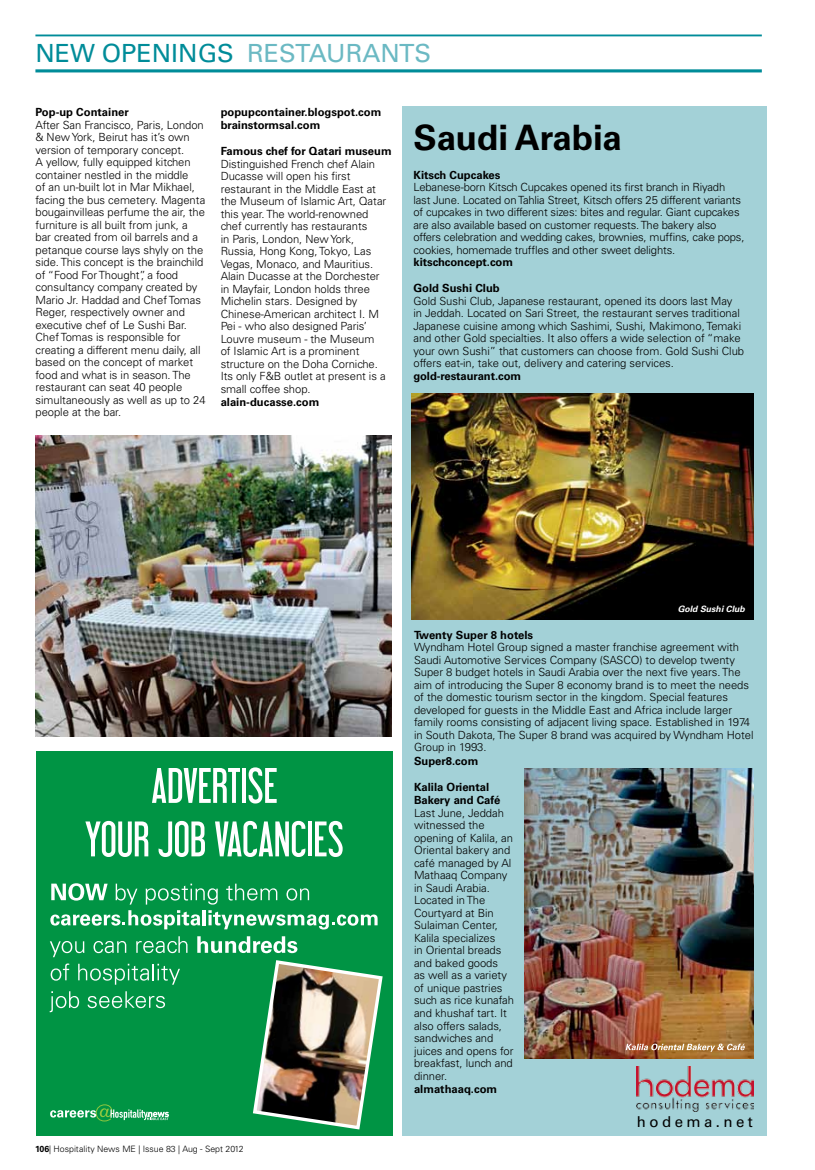
<style>
.page{position:relative;width:815px;height:1170px;background:#fff}
.page>*{position:absolute;margin:0;border:0;box-sizing:border-box;transform-origin:0 0}
.t1{font:700 35px "Univers";letter-spacing:-.005em;color:#000}
.t2{font:500 25px "Univers CE";color:#008c99}
.t3{font:500 15px "Univers CE";letter-spacing:.23em;color:#000}
.t4{font:300 11.25px/12.5px "Univers";letter-spacing:-.005em;color:#000}
.t5{font:700 11.25px/13.5px "Univers";color:#000}
.t6{font:300 8.75px "Univers";color:#000}
.t7{font:italic 700 8.75px "Univers";color:#fff}
.s1{color:#6bb9c3}
.s2{font-weight:700}
</style>
<div class="page">
<div style="left:402px;top:106px;width:364px;height:1029px;background:#a3d1d7"></div>
<img style="left:411px;top:394px;width:343px;height:226px">
<img style="left:525px;top:768px;width:229px;height:290px">
<svg style="left:626px;top:1043px;width:119px;height:8px"></svg>
<img style="left:36px;top:436px;width:356px;height:300px">
<div style="left:36px;top:751px;width:356px;height:384px;background:#009444"></div>
<svg style="left:50px;top:1104px;width:119px;height:17px"></svg>
<svg style="left:51px;top:883px;width:57px;height:17px"></svg>
<svg style="left:116px;top:883px;width:21px;height:21px"></svg>
<svg style="left:146px;top:883px;width:72px;height:21px"></svg>
<svg style="left:226px;top:883px;width:51px;height:17px"></svg>
<svg style="left:286px;top:888px;width:23px;height:12px"></svg>
<svg style="left:50px;top:910px;width:150px;height:19px"></svg>
<hr style="left:203px;top:910px;width:3px;height:15px;background:#fff">
<svg style="left:208px;top:910px;width:170px;height:19px"></svg>
<svg style="left:50px;top:941px;width:34px;height:16px"></svg>
<svg style="left:94px;top:941px;width:32px;height:12px"></svg>
<svg style="left:136px;top:936px;width:52px;height:17px"></svg>
<svg style="left:197px;top:936px;width:186px;height:194px"></svg>
<svg style="left:51px;top:963px;width:18px;height:17px"></svg>
<svg style="left:78px;top:963px;width:102px;height:21px"></svg>
<svg style="left:50px;top:991px;width:29px;height:21px"></svg>
<svg style="left:88px;top:991px;width:77px;height:17px"></svg>
<svg style="left:152px;top:768px;width:88px;height:34px"></svg>
<hr style="left:242px;top:768px;width:4px;height:34px;background:#fff">
<svg style="left:249px;top:767px;width:28px;height:36px"></svg>
<svg style="left:85px;top:820px;width:63px;height:36px"></svg>
<svg style="left:159px;top:820px;width:46px;height:36px"></svg>
<svg style="left:215px;top:820px;width:90px;height:36px"></svg>
<hr style="left:308px;top:821px;width:4px;height:35px;background:#fff">
<svg style="left:315px;top:820px;width:28px;height:36px"></svg>
<img style="left:637px;top:1066px;width:117px;height:45px">
<hr style="left:35px;top:34px;width:727px;height:2px;background:#008c99">
<hr style="left:35px;top:69px;width:727px;height:3px;background:#008c99">
<h2 class="t2" style="left:35px;top:39px;width:397px">NEW OPENINGS <span class="s1">RESTAURANTS</span></h2>
<p class="t5" style="left:221px;top:105px;width:162px">popupcontainer.blogspot.com brainstormsal.com</p>
<p class="t5" style="left:221px;top:144px;width:172px">Famous chef for Qatari museum</p>
<p class="t4" style="left:221px;top:157px;width:167px">Distinguished French chef Alain<br>Ducasse will open his first restaurant in the Middle East at the Museum of Islamic Art, Qatar this year. The world-renowned chef currently has restaurants<br>in Paris, London, New York,<br>Russia, Hong Kong, Tokyo, Las<br>Vegas, Monaco, and Mauritius.<br>Alain Ducasse at the Dorchester in Mayfair, London holds three<br>Michelin stars. Designed by<br>Chinese-American architect I. M<br>Pei - who also designed Paris’<br>Louvre museum - the Museum of Islamic Art is a prominent structure on the Doha Corniche.<br>Its only F&amp;B outlet at present is a small coffee shop.</p>
<p class="t5" style="left:221px;top:395px;width:100px">alain-ducasse.com</p>
<p class="t5" style="left:36px;top:105px;width:95px">Pop-up Container</p>
<p class="t4" style="left:36px;top:118px;width:172px">After San Francisco, Paris, London &amp; New York, Beirut has it’s own version of temporary concept.<br>A yellow, fully equipped kitchen container nestled in the middle<br>of an un-built lot in Mar Mikhael, facing the bus cemetery. Magenta bougainvilleas perfume the air, the furniture is all built from junk, a bar created from oil barrels and a petanque course lays shyly on the side. This concept is the brainchild of “Food For Thought”, a food consultancy company created by<br>Mario Jr. Haddad and Chef Tomas<br>Reger, respectively owner and executive chef of Le Sushi Bar.<br>Chef Tomas is responsible for creating a different menu daily, all based on the concept of market food and what is in season. The restaurant can seat 40 people simultaneously as well as up to 24 people at the bar.</p>
<h1 class="t1" style="left:414px;top:117px;width:210px">Saudi Arabia</h1>
<p class="t5" style="left:414px;top:168px;width:88px">Kitsch Cupcakes</p>
<p class="t4" style="left:414px;top:181px;width:333px">Lebanese-born Kitsch Cupcakes opened its first branch in Riyadh last June. Located on Tahlia Street, Kitsch offers 25 different variants of cupcakes in two different sizes: bites and regular. Giant cupcakes are also available based on customer requests. The bakery also offers celebration and wedding cakes, brownies, muffins, cake pops, cookies, homemade truffles and other sweet delights.</p>
<p class="t5" style="left:414px;top:255px;width:101px">kitschconcept.com</p>
<p class="t5" style="left:414px;top:281px;width:88px">Gold Sushi Club</p>
<p class="t4" style="left:414px;top:294px;width:332px">Gold Sushi Club, Japanese restaurant, opened its doors last May<br>in Jeddah. Located on Sari Street, the restaurant serves traditional Japanese cuisine among which Sashimi, Sushi, Makimono, Temaki and other Gold specialties. It also offers a wide selection of “make your own Sushi” that customers can choose from. Gold Sushi Club offers eat-in, take out, delivery and catering services.</p>
<p class="t5" style="left:414px;top:369px;width:109px">gold-restaurant.com</p>
<p class="t7" style="left:678px;top:603px;width:69px">Gold Sushi Club</p>
<p class="t5" style="left:414px;top:628px;width:121px">Twenty Super 8 hotels</p>
<p class="t4" style="left:414px;top:641px;width:341px">Wyndham Hotel Group signed a master franchise agreement with Saudi Automotive Services Company (SASCO) to develop twenty Super 8 budget hotels in Saudi Arabia over the next five years. The aim of introducing the Super 8 economy brand is to meet the needs of the domestic tourism sector in the kingdom. Special features developed for guests in the Middle East and Africa include larger family rooms consisting of adjacent living space. Established in 1974 in South Dakota, The Super 8 brand was acquired by Wyndham Hotel Group in 1993.</p>
<p class="t5" style="left:414px;top:754px;width:66px">Super8.com</p>
<p class="t5" style="left:414px;top:780px;width:88px">Kalila Oriental<br>Bakery and Café</p>
<p class="t4" style="left:414px;top:806px;width:102px">Last June, Jeddah witnessed the opening of Kalila, an<br>Oriental bakery and café managed by Al<br>Mathaaq Company in Saudi Arabia.<br>Located in The<br>Courtyard at Bin<br>Sulaiman Center,<br>Kalila specializes<br>in Oriental breads and baked goods<br>as well as a variety of unique pastries such as rice kunafah and khushaf tart. It also offers salads, sandwiches and juices and opens for breakfast, lunch and dinner.</p>
<p class="t5" style="left:414px;top:1082px;width:85px">almathaaq.com</p>
<p class="t6" style="left:35px;top:1143px;width:210px"><span class="s2">106</span>| Hospitality News ME | Issue 83 | Aug - Sept 2012</p>
<h3 class="t3" style="left:637px;top:1112px;width:118px">hodema.net</h3>
</div>
